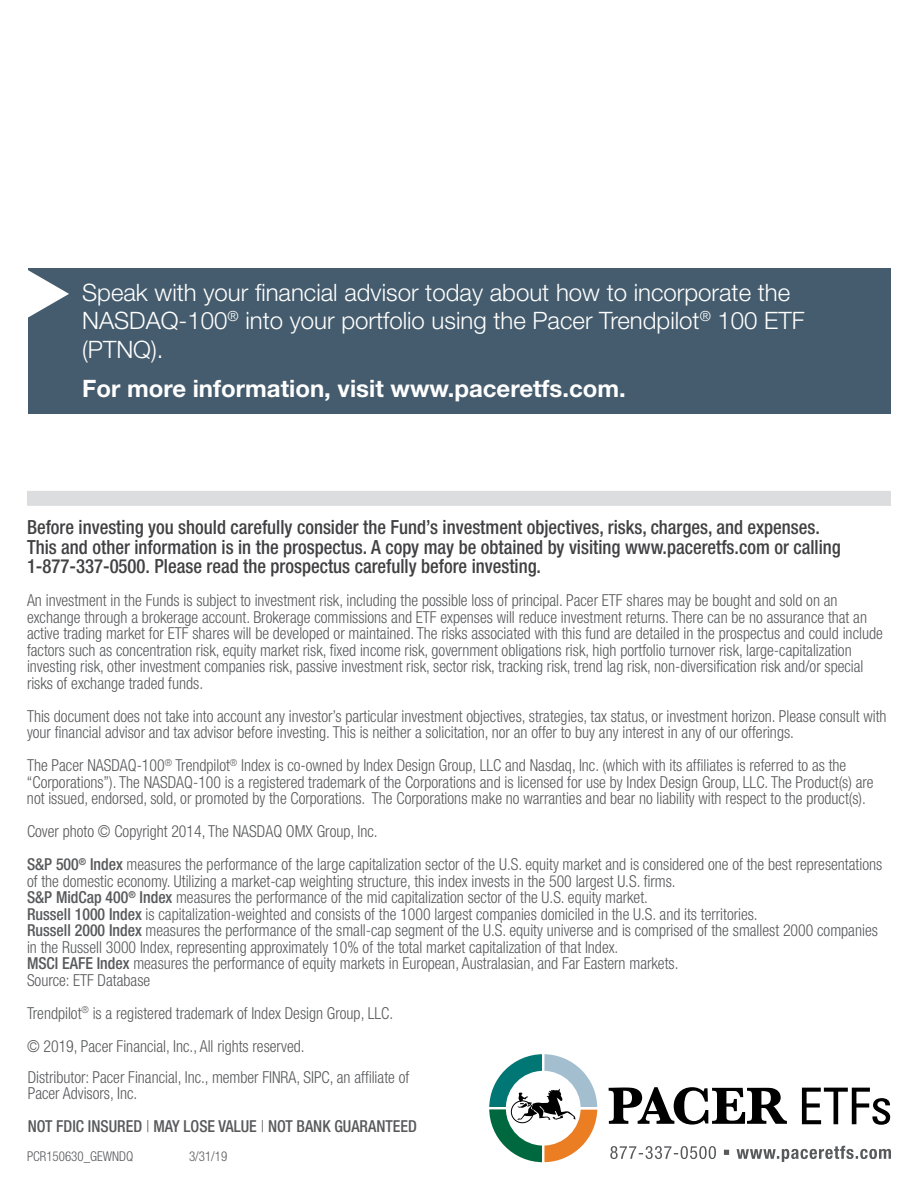
<style>
.page{position:relative;width:918px;height:1188px;background:#fff}
.page>*{position:absolute;margin:0;border:0;box-sizing:border-box;transform-origin:0 0}
.t1{font:300 24px/28.5px "Helvetica Neue";color:#fff}
.t2{font:700 24px "Helvetica Neue";color:#fff}
.t3{font:500 condensed 19.5px/19.5px "Helvetica Neue";color:#414042;scale:.96 1}
.t4{font:300 condensed 16.5px/16.5px "Helvetica Neue";color:#58595b;scale:.96 1}
.t5{font:500 condensed 16.5px "Helvetica Neue";color:#58595b;scale:.96 1}
.t6{font:300 condensed 13.5px "Helvetica Neue";color:#58595b;scale:.96 1}
.s1{font-weight:500}
.s2{font-weight:300}
</style>
<div class="page">
<div style="left:27px;top:491px;width:864px;height:15px;background:#dcddde"></div>
<div style="left:28px;top:268px;width:863px;height:146px;background:#445c6d"></div>
<svg style="left:28px;top:270px;width:41px;height:48px"></svg>
<svg style="left:610px;top:1146px;width:281px;height:16px"></svg>
<svg style="left:609px;top:1087px;width:178px;height:38px"></svg>
<svg style="left:489px;top:1054px;width:109px;height:109px"></svg>
<svg style="left:802px;top:1088px;width:88px;height:37px"></svg>
<h1 class="t1" style="left:82px;top:277px;width:724px">Speak with your financial advisor today about how to incorporate the<br>NASDAQ-100<sup>®</sup> into your portfolio using the Pacer Trendpilot<sup>®</sup> 100 ETF (PTNQ).</h1>
<h1 class="t2" style="left:82px;top:374px;width:545px">For more information, visit www.paceretfs.com.</h1>
<p class="t3" style="left:27px;top:517px;width:849px">Before investing you should carefully consider the Fund’s investment objectives, risks, charges, and expenses.<br>This and other information is in the prospectus. A copy may be obtained by visiting www.paceretfs.com or calling<br>1-877-337-0500. Please read the prospectus carefully before investing.</p>
<p class="t4" style="left:27px;top:592px;width:893px">An investment in the Funds is subject to investment risk, including the possible loss of principal. Pacer ETF shares may be bought and sold on an exchange through a brokerage account. Brokerage commissions and ETF expenses will reduce investment returns. There can be no assurance that an active trading market for ETF shares will be developed or maintained. The risks associated with this fund are detailed in the prospectus and could include factors such as concentration risk, equity market risk, fixed income risk, government obligations risk, high portfolio turnover risk, large-capitalization investing risk, other investment companies risk, passive investment risk, sector risk, tracking risk, trend lag risk, non-diversification risk and/or special risks of exchange traded funds.</p>
<p class="t4" style="left:27px;top:707px;width:897px">This document does not take into account any investor’s particular investment objectives, strategies, tax status, or investment horizon. Please consult with your financial advisor and tax advisor before investing. This is neither a solicitation, nor an offer to buy any interest in any of our offerings.</p>
<p class="t4" style="left:27px;top:757px;width:883px">The Pacer NASDAQ-100<sup>®</sup> Trendpilot<sup>®</sup> Index is co-owned by Index Design Group, LLC and Nasdaq, Inc. (which with its affiliates is referred to as the “Corporations”). The NASDAQ-100 is a registered trademark of the Corporations and is licensed for use by Index Design Group, LLC. The Product(s) are not issued, endorsed, sold, or promoted by the Corporations. The Corporations make no warranties and bear no liability with respect to the product(s).</p>
<p class="t4" style="left:27px;top:815px;width:892px;line-height:33px">Cover photo © Copyright 2014, The NASDAQ OMX Group, Inc.<br><span class="s1">S&amp;P 500</span><sup>®</sup> <span class="s1">Index</span> measures the performance of the large capitalization sector of the U.S. equity market and is considered one of the best representations</p>
<p class="t4" style="left:27px;top:872px;width:888px">of the domestic economy. Utilizing a market-cap weighting structure, this index invests in the 500 largest U.S. firms.<br><span class="s1">S&amp;P MidCap 400</span><sup>®</sup> <span class="s1">Index</span> measures the performance of the mid capitalization sector of the U.S. equity market.<br><span class="s1">Russell 1000 Index</span> is capitalization-weighted and consists of the 1000 largest companies domiciled in the U.S. and its territories.<br><span class="s1">Russell 2000 Index</span> measures the performance of the small-cap segment of the U.S. equity universe and is comprised of the smallest 2000 companies in the Russell 3000 Index, representing approximately 10% of the total market capitalization of that Index.<br><span class="s1">MSCI EAFE Index</span> measures the performance of equity markets in European, Australasian, and Far Eastern markets.<br>Source: ETF Database</p>
<p class="t4" style="left:27px;top:996px;width:383px;line-height:33px">Trendpilot<sup>®</sup> is a registered trademark of Index Design Group, LLC. © 2019, Pacer Financial, Inc., All rights reserved.</p>
<p class="t4" style="left:28px;top:1068px;width:399px">Distributor: Pacer Financial, Inc., member FINRA, SIPC, an affiliate of<br>Pacer Advisors, Inc.</p>
<p class="t5" style="left:28px;top:1116px;width:407px">NOT FDIC INSURED <span class="s2">|</span> MAY LOSE VALUE <span class="s2">|</span> NOT BANK GUARANTEED</p>
<p class="t6" style="left:27px;top:1148px;width:112px">PCR150630_GEWNDQ</p>
<p class="t6" style="left:189px;top:1148px;width:41px">3/31/19</p>
</div>
